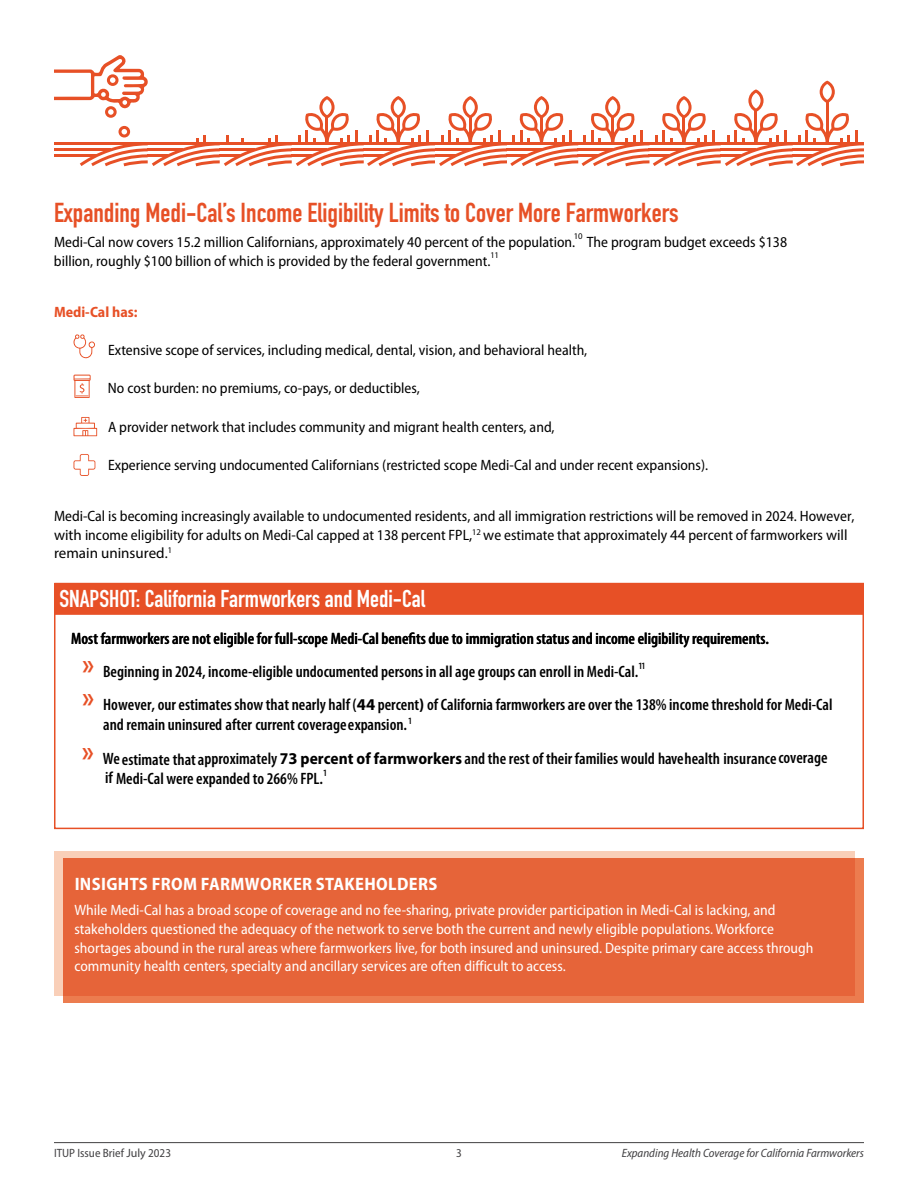
<style>
.page{position:relative;width:918px;height:1188px;background:#fff}
.page>*{position:absolute;margin:0;border:0;box-sizing:border-box;transform-origin:0 0}
.t1{font:700 27px "DIN Condensed";color:#e75026}
.t2{font:700 24px "DIN Condensed";color:#fff}
.t3{font:700 semi-condensed 18px "Myriad Pro";letter-spacing:.02em;color:#fff}
.t4{font:600 condensed 16.5px/19.8px "Myriad Pro";color:#000}
.t5{font:semi-condensed 15px/18.8px "Myriad Pro";color:#000}
.t6{font:semi-condensed 15px/18.8px "Myriad Pro";color:#fff}
.t7{font:700 semi-condensed 15px "Myriad Pro";color:#e75026}
.t8{font:italic semi-condensed 12px "Myriad Pro";color:#414042}
.t9{font:semi-condensed 12px "Myriad Pro";color:#414042}
.t10{font:600 condensed 9.6px "Myriad Pro";color:#000}
.t11{font:8.7px "Myriad Pro";color:#000}
.t12{font:semi-condensed 8.7px "Myriad Pro";color:#000}
.s1{font-stretch:normal}
.s2{font-size:31.5px;color:#e75026}
.s3{font-weight:700;font-stretch:normal}
.s4{font-weight:700;font-stretch:semi-condensed}
</style>
<div class="page">
<hr style="left:54px;top:1142px;width:810px;height:1px;background:#414042">
<svg style="left:73px;top:334px;width:22px;height:24px"></svg>
<svg style="left:73px;top:375px;width:18px;height:23px"></svg>
<svg style="left:73px;top:417px;width:24px;height:19px"></svg>
<svg style="left:73px;top:454px;width:22px;height:22px"></svg>
<svg style="left:54px;top:55px;width:810px;height:111px"></svg>
<div style="left:107px;top:74px;width:12px;height:12px;border:3px solid #e75026;border-radius:50%"></div>
<div style="left:105px;top:106px;width:12px;height:12px;border:3px solid #e75026;border-radius:50%"></div>
<div style="left:119px;top:126px;width:11px;height:12px;border:3px solid #e75026;border-radius:50%"></div>
<div style="left:54px;top:851px;width:800px;height:145px;background:#f9cfb8"></div>
<div style="left:64px;top:859px;width:800px;height:144px;background:#e66439"></div>
<div style="left:56px;top:584px;width:807px;height:30px;background:#e75026"></div>
<div style="left:55px;top:583px;width:809px;height:32px;border:2px solid #e75026"></div>
<div style="left:54px;top:583px;width:810px;height:246px;border:2px solid #e75026"></div>
<h1 class="t1" style="left:54px;top:194px;width:626px">Expanding Medi-Cal’s Income Eligibility Limits to Cover More Farmworkers</h1>
<p class="t5" style="left:54px;top:233px;width:523px">Medi-Cal now covers 15.2 million Californians, approximately 40 percent of the population.</p>
<p class="t11" style="left:574px;top:231px;width:10px">10</p>
<p class="t5" style="left:587px;top:233px;width:202px">The program budget exceeds $138</p>
<p class="t5" style="left:54px;top:251px;width:438px">billion, roughly $100 billion of which is provided by the federal government.</p>
<p class="t12" style="left:490px;top:250px;width:10px">1<span class="s1">1</span></p>
<p class="t7" style="left:54px;top:302px;width:85px">Medi-Cal has:</p>
<p class="t5" style="left:108px;top:341px;width:481px">Extensive scope of services, including medical, dental, vision, and behavioral health,</p>
<p class="t5" style="left:108px;top:379px;width:313px">No cost burden: no premiums, co-pays, or deductibles,</p>
<p class="t5" style="left:108px;top:417px;width:448px">A provider network that includes community and migrant health centers, and,</p>
<p class="t5" style="left:108px;top:455px;width:602px">Experience serving undocumented Californians (restricted scope Medi-Cal and under recent expansions).</p>
<p class="t5" style="left:54px;top:506px;width:802px">Medi-Cal is becoming increasingly available to undocumented residents, and all immigration restrictions will be removed in 2024. However, <span class="s1">with</span> income eligibility for adults on Medi-Cal capped at 138 percent FPL<span class="s1">,</span><sup>1</sup><sup>2</sup> <span class="s1">w</span>e estimate that approximately <span class="s1">44</span> percent of farmworkers <span class="s1">will remain uninsured</span>.<sup>1</sup></p>
<h2 class="t2" style="left:59px;top:583px;width:367px">SNAPSHOT: California Farmworkers and Medi-Cal</h2>
<p class="t4" style="left:71px;top:628px;width:699px">Most farmworkers are not eligible for full-scope Medi-Cal benefits due to immigration status and income eligibility requirements.</p>
<p class="t4" style="left:82px;top:661px;width:557px"><span class="s2">»</span> Beginning in 2024, income-eligible undocumented persons in all age groups can enroll in Medi-Cal.</p>
<p class="t10" style="left:638px;top:660px;width:8px">11</p>
<p class="t4" style="left:103px;top:694px;width:731px;text-indent:-21px"><span class="s2">»</span> However, our estimates show that nearly half (<span class="s3">44</span> percent<span class="s3">)</span> of California farmworkers are over the 138% income threshold for Medi-Cal and remain unins ure d after cur rent coveragee xp ansion. <sup>1</sup></p>
<p class="t4" style="left:105px;top:769px;width:220px">if Medi-Calwere expanded to 266% FPL.</p>
<p class="t10" style="left:323px;top:767px;width:5px">1</p>
<p class="t4" style="left:82px;top:749px;width:747px"><span class="s2">»</span> Weestimate that approximately <span class="s4">7</span><span class="s3">3</span> <span class="s4">percent of farmworkers</span> and the rest of their families would ha vehealth insurancecoverage</p>
<p class="t3" style="left:75px;top:872px;width:364px">INSIGHTS FROM FARMWORKER STAKEHOLDERS</p>
<p class="t6" style="left:75px;top:901px;width:741px">While Medi-Cal has a broad scope of coverage and no fee-sharing, private provider participation in Medi-Cal is lacking, and stakeholders questioned the adequacy of the network to serve both the current and newly eligible populations. Workforce shortages abound in the rural areas where farmworkers live, for both insured and uninsured. Despite primary care access through community health centers, specialty and ancillary services are often difficult to access.</p>
<p class="t9" style="left:456px;top:1145px;width:7px">3</p>
<p class="t8" style="left:622px;top:1145px;width:244px">Expanding Health Coverage for California Farmworkers</p>
</div>
